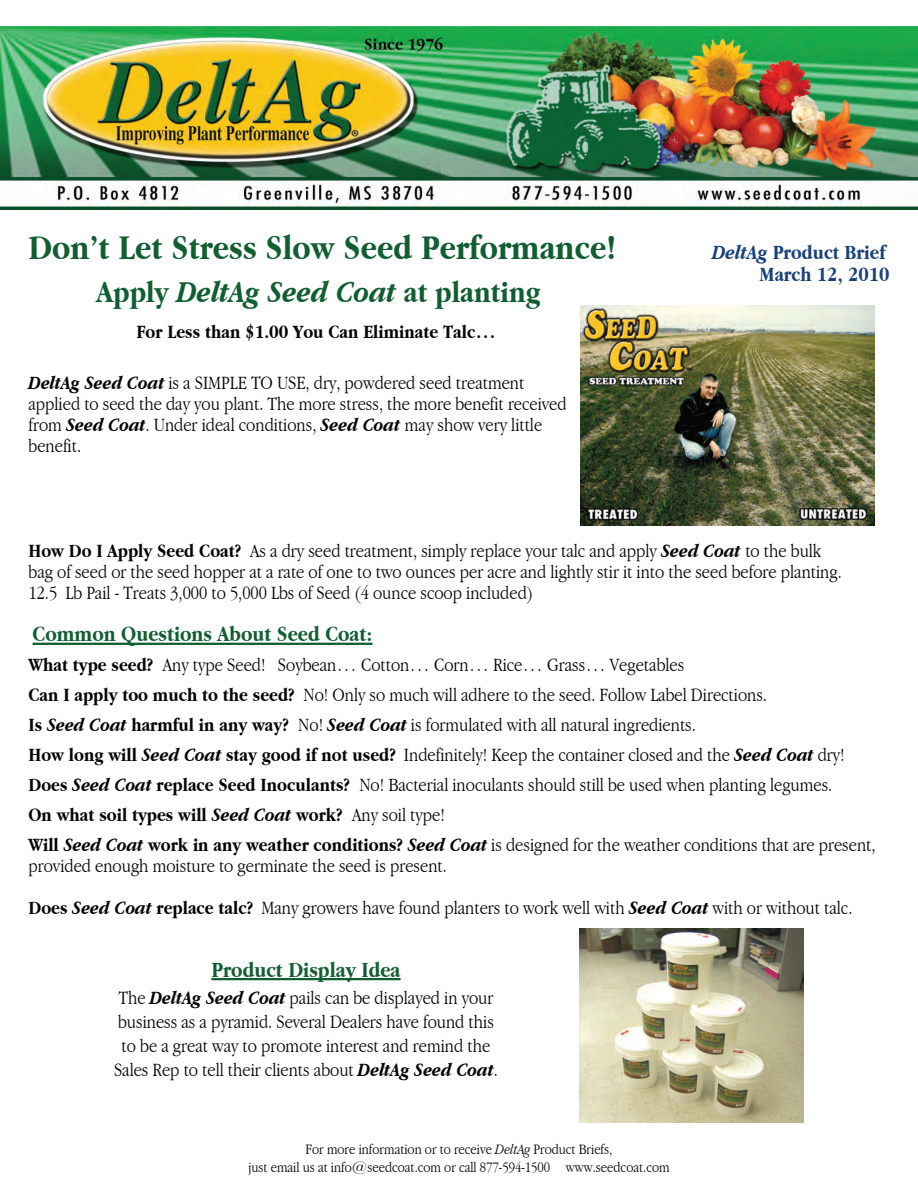
<style>
.page{position:relative;width:918px;height:1188px;background:#fff}
.page>*{position:absolute;margin:0;border:0;box-sizing:border-box;transform-origin:0 0}
.t1{font:700 condensed 36px "Garamond";color:#115e32;scale:1.05 1}
.t2{font:700 condensed 31.5px "Garamond";color:#115e32;scale:1.05 1}
.t3{font:700 condensed 22.5px "Garamond";color:#115e32;scale:1.05 1}
.t4{font:700 condensed 21px/22.5px "Garamond";color:#1a407a;text-align:right;scale:1.05 1}
.t5{font:300 condensed 19.5px/30px "Garamond";color:#050504;scale:1.05 1}
.t6{font:700 condensed 19.5px "Garamond";color:#050504;scale:1.05 1}
.t7{font:300 condensed 15px/18px "Garamond";color:#050504;text-align:center;scale:1.05 1}
.s1{font-style:italic}
.s2{font-weight:700;font-style:italic}
.s3{font-weight:700}
</style>
<div class="page">
<hr style="left:33px;top:643px;width:339px;height:2px;background:#115e32">
<img style="left:581px;top:306px;width:293px;height:220px">
<img style="left:579px;top:928px;width:224px;height:194px">
<hr style="left:211px;top:978px;width:190px;height:2px;background:#115e32">
<img style="left:0;top:27px;width:918px;height:183px">
<h1 class="t1" style="left:28px;top:227px;width:561px">Don’t Let Stress Slow Seed Performance!</h1>
<p class="t4" style="left:712px;top:241px;width:171px"><span class="s1">DeltAg</span> Product Brief<br>March 12, 2010</p>
<h2 class="t2" style="left:97px;top:275px;width:424px">Apply <span class="s1">DeltAg Seed Coat</span> at planting</h2>
<p class="t6" style="left:136px;top:321px;width:344px">For Less than $1.00 You Can Eliminate Talc…</p>
<p class="t5" style="left:28px;top:373px;width:514px;line-height:21px"><span class="s2">DeltAg Seed Coat</span> is a SIMPLE TO USE, dry, powdered seed treatment applied to seed the day you plant. The more stress, the more benefit received from <span class="s2">Seed Coat</span>. Under ideal conditions, <span class="s2">Seed Coat</span> may show very little benefit.</p>
<p class="t5" style="left:28px;top:541px;width:776px;line-height:21px"><span class="s3">How Do I Apply Seed Coat?</span> As a dry seed treatment, simply replace your talc and apply <span class="s2">Seed Coat</span> to the bulk bag of seed or the seed hopper at a rate of one to two ounces per acre and lightly stir it into the seed before planting.<br>12.5 Lb Pail - Treats 3,000 to 5,000 Lbs of Seed (4 ounce scoop included)</p>
<p class="t3" style="left:33px;top:622px;width:325px">Common Questions About Seed Coat:</p>
<p class="t5" style="left:28px;top:650px;width:808px"><span class="s3">What type seed?</span> Any type Seed! Soybean… Cotton… Corn… Rice… Grass… Vegetables<br><span class="s3">Can I apply too much to the seed?</span> No! Only so much will adhere to the seed. Follow Label Directions.<br><span class="s3">Is</span> <span class="s2">Seed Coat</span> <span class="s3">harmful in any way?</span> No! <span class="s2">Seed Coat</span> is formulated with all natural ingredients.<br><span class="s3">How long will</span> <span class="s2">Seed Coat</span> <span class="s3">stay good if not used?</span> Indefinitely! Keep the container closed and the <span class="s2">Seed Coat</span> dry!<br><span class="s3">Does</span> <span class="s2">Seed Coat</span> <span class="s3">replace Seed Inoculants?</span> No! Bacterial inoculants should still be used when planting legumes.<br><span class="s3">On what soil types will</span> <span class="s2">Seed Coat</span> <span class="s3">work?</span> Any soil type!<br><span class="s3">Will</span> <span class="s2">Seed Coat</span> <span class="s3">work in any weather conditions?</span> <span class="s2">Seed Coat</span> is designed for the weather conditions that are present,</p>
<p class="t5" style="left:28px;top:845px;width:786px;line-height:42px">provided enough moisture to germinate the seed is present.<br><span class="s3">Does</span> <span class="s2">Seed Coat</span> <span class="s3">replace talc?</span> Many growers have found planters to work well with <span class="s2">Seed Coat</span> with or without talc.</p>
<p class="t3" style="left:211px;top:957px;width:182px">Product Display Idea</p>
<p class="t5" style="left:114px;top:985px;width:367px;line-height:24px;text-align:center">The <span class="s2">DeltAg Seed Coat</span> pails can be displayed in your business as a pyramid. Several Dealers have found this to be a great way to promote interest and remind the Sales Rep to tell their clients about <span class="s2">DeltAg Seed Coat</span>.</p>
<p class="t7" style="left:248px;top:1141px;width:403px">For more information or to receive <span class="s1">DeltAg</span> Product Briefs,<br>just email us at info@seedcoat.com or call 877-594-1500 www.seedcoat.com</p>
</div>
